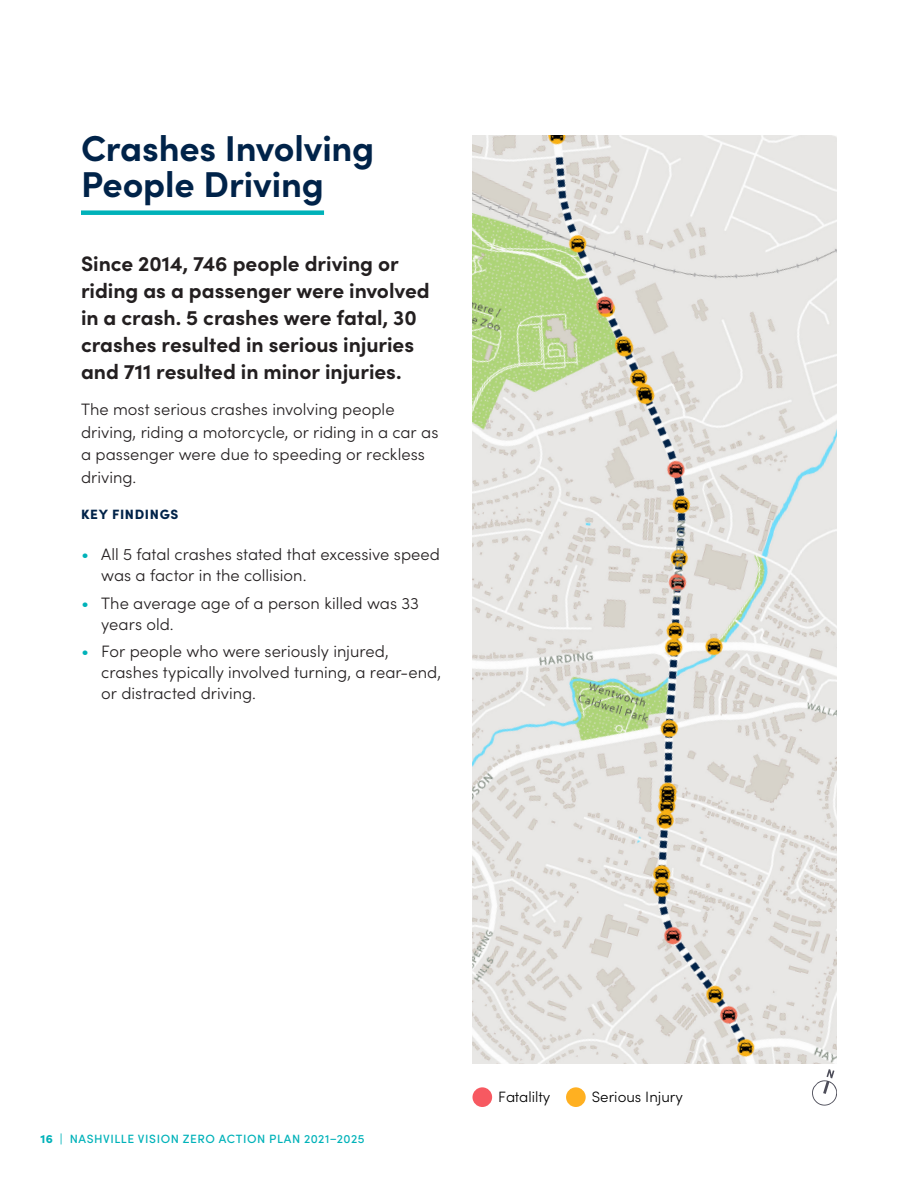
<style>
.page{position:relative;width:918px;height:1188px;background:#fff}
.page>*{position:absolute;margin:0;border:0;box-sizing:border-box;transform-origin:0 0}
.t1{font:700 36px/36px "Sofia Pro";letter-spacing:-.005em;color:#002349}
.t2{font:700 21px/27px "Sofia Pro";letter-spacing:-.005em;color:#231f20}
.Body{font:300 16.5px/21px "Sofia Pro";color:#231f20}
.t3{font:300 15px "Sofia Pro";color:#000}
.Body-2{font:900 13.5px "Sofia Pro";letter-spacing:.05em;color:#002349}
.t4{font:500 12px "Sofia Pro";letter-spacing:.04em;color:#00b2b9}
.s1{font-size:18px;color:#00b2b9}
.s2{font-weight:900}
</style>
<div class="page">
<div style="left:81px;top:210px;width:243px;height:5px;background:#00b2b9"></div>
<img style="left:472px;top:135px;width:365px;height:929px">
<div style="left:472px;top:1087px;width:20px;height:20px;background:#f75961;border-radius:50%"></div>
<div style="left:566px;top:1087px;width:20px;height:20px;background:#ffb021;border-radius:50%"></div>
<svg style="left:812px;top:1069px;width:25px;height:37px"></svg>
<h1 class="t1" style="left:81px;top:127px;width:295px">Crashes Involving<br>People Driving</h1>
<h2 class="t2" style="left:81px;top:249px;width:350px">Since 2014, 746 people driving or riding as a passenger were involved in a crash. 5 crashes were fatal, 30 crashes resulted in serious injuries and 711 resulted in minor injuries.</h2>
<p class="Body" style="left:81px;top:397px;width:359px;line-height:22.5px">The most serious crashes involving people driving, riding a motorcycle, or riding in a car as a passenger were due to speeding or reckless driving.</p>
<p class="Body-2" style="left:81px;top:503px;width:99px">KEY FINDINGS</p>
<p class="Body" style="left:101px;top:543px;width:340px;text-indent:-20px"><span class="s1">•</span> All 5 fatal crashes stated that excessive speed was a factor in the collision.</p>
<p class="Body" style="left:101px;top:591px;width:319px;text-indent:-20px"><span class="s1">•</span> The average age of a person killed was 33 years old.</p>
<p class="Body" style="left:101px;top:640px;width:341px;text-indent:-20px"><span class="s1">•</span> For people who were seriously injured, crashes typically involved turning, a rear-end, or distracted driving.</p>
<p class="t4" style="left:40px;top:1130px;width:70px"><span class="s2">16</span> | NASHVILLE</p>
<p class="t4" style="left:138px;top:1130px;width:8px">VISIO</p>
<p class="t4" style="left:171px;top:1130px;width:195px">N ZERO ACTIO N PLAN 2021–2025</p>
<p class="t3" style="left:498px;top:1085px;width:54px">Fatalilty</p>
<p class="t3" style="left:592px;top:1085px;width:93px">Serious Injury</p>
</div>
